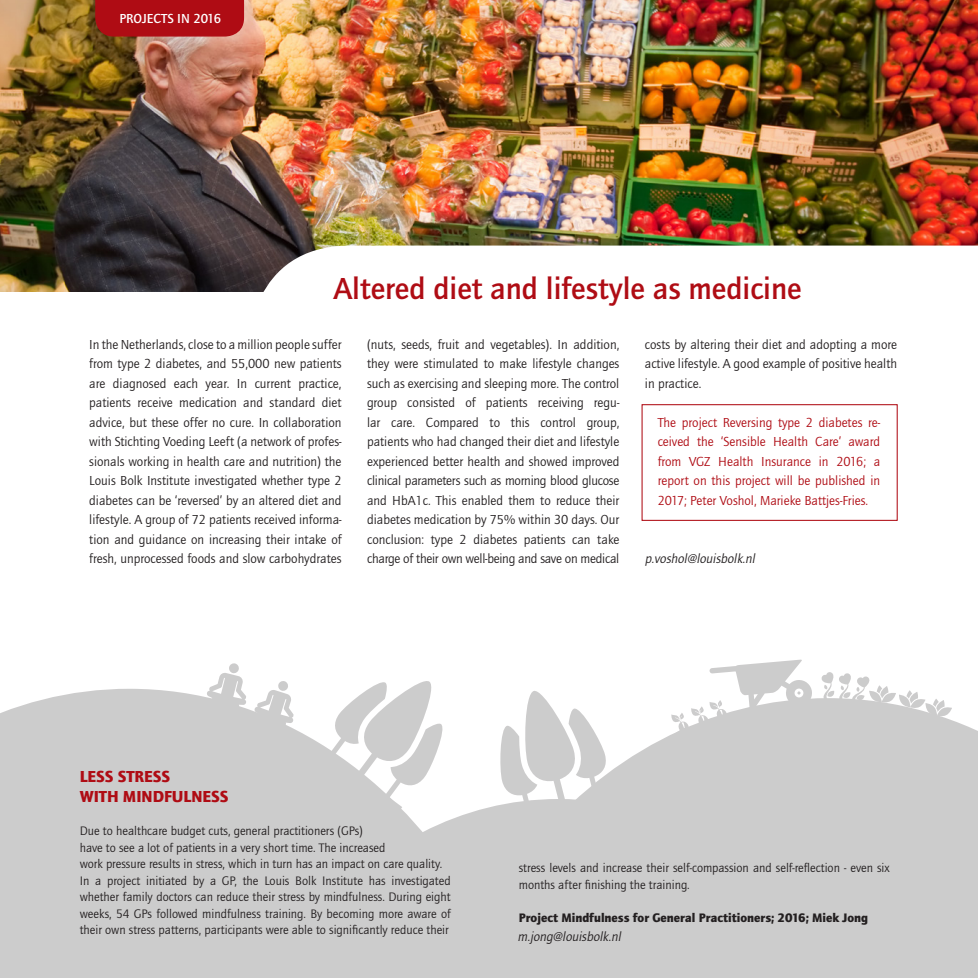
<style>
.page{position:relative;width:978px;height:978px;background:#fff}
.page>*{position:absolute;margin:0;border:0;box-sizing:border-box;transform-origin:0 0}
.t1{font:700 31.5px "Quay Itc T";color:#af0c14}
.t2{font:900 16.5px "Quay Itc T";color:#af0c14}
.t3{font:13.5px/19.5px "Quay Itc T";color:#231f20;text-align:justify}
.t4{font:13.5px/19.5px "Quay Itc T";color:#af0c14;text-align:justify}
.t5{font:italic 13.5px "Quay Itc T";color:#231f20}
.t6{font:700 13.5px "Quay Itc T";color:#fff}
.t7{font:12.75px/16.5px "Quay Itc T";color:#231f20;text-align:justify}
.t8{font:900 12.75px "Quay Itc T";color:#231f20}
</style>
<div class="page">
<img style="left:0;top:0;width:978px;height:291px">
<div style="left:95px;top:0;width:149px;height:37px;background:#af0c14"></div>
<svg style="left:248px;top:246px;width:730px;height:209px"></svg>
<div style="left:642px;top:404px;width:256px;height:117px;background:#fff;border:1px solid #af0c14"></div>
<svg style="left:278px;top:681px;width:10px;height:8px"></svg>
<div style="left:616px;top:720px;width:362px;height:258px;background:#ccc"></div>
<div style="left:0;top:689px;width:313px;height:289px;background:#ccc"></div>
<div style="left:228px;top:799px;width:661px;height:179px;background:#ccc"></div>
<svg style="left:313px;top:681px;width:134px;height:131px"></svg>
<svg style="left:206px;top:663px;width:40px;height:45px"></svg>
<svg style="left:499px;top:691px;width:117px;height:133px"></svg>
<svg style="left:671px;top:659px;width:281px;height:77px"></svg>
<p class="t6" style="left:119px;top:11px;width:103px">PROJECTS IN 2016</p>
<p class="t1" style="left:333px;top:270px;width:470px">Altered diet and lifestyle as medicine</p>
<p class="t3" style="left:89px;top:334px;width:254px">In the Netherlands, close to a million people suffer from type 2 diabetes, and 55,000 new patients are diagnosed each year. In current practice, patients receive medication and standard diet advice, but these offer no cure. In collaboration with Stichting Voeding Leeft (a network of profes&shy;sionals working in health care and nutrition) the Louis Bolk Institute investigated whether type 2 diabetes can be ‘reversed’ by an altered diet and lifestyle. A group of 72 patients received informa&shy;tion and guidance on increasing their intake of fresh, unprocessed foods and slow carbohydrates</p>
<p class="t3" style="left:367px;top:334px;width:254px">(nuts, seeds, fruit and vegetables). In addition, they were stimulated to make lifestyle changes such as exercising and sleeping more. The control group consisted of patients receiving regu&shy;lar care. Compared to this control group, patients who had changed their diet and lifestyle experienced better health and showed improved clinical parameters such as morning blood glucose and HbA1c. This enabled them to reduce their diabetes medication by 75% within 30 days. Our conclusion: type 2 diabetes patients can take charge of their own well-being and save on medical</p>
<p class="t3" style="left:645px;top:334px;width:254px">costs by altering their diet and adopting a more active lifestyle. A good example of positive health in practice.</p>
<p class="t4" style="left:658px;top:412px;width:224px">The project Reversing type 2 diabetes re&shy;ceived the ‘Sensible Health Care’ award from VGZ Health Insurance in 2016; a report on this project will be published in 2017; Peter Voshol, Marieke Battjes-Fries.</p>
<p class="t5" style="left:645px;top:551px;width:114px">p.voshol@louisbolk.nl</p>
<p class="t2" style="left:80px;top:767px;width:92px">LESS STRESS</p>
<p class="t2" style="left:80px;top:787px;width:150px">WITH MINDFULNESS</p>
<p class="t7" style="left:80px;top:822px;width:285px">Due to healthcare budget cuts, general practitioners (GPs)</p>
<p class="t7" style="left:80px;top:839px;width:307px">have to see a lot of patients in a very short time. The increased</p>
<p class="t7" style="left:80px;top:855px;width:364px">work pressure results in stress, which in turn has an impact on care quality.</p>
<p class="t7" style="left:80px;top:872px;width:372px">In a project initiated by a GP, the Louis Bolk Institute has investigated whether family doctors can reduce their stress by mindfulness. During eight weeks, 54 GPs followed mindfulness training. By becoming more aware of their own stress patterns, participants were able to significantly reduce their</p>
<p class="t7" style="left:519px;top:860px;width:372px">stress levels and increase their self-compassion and self-reflection - even six months after finishing the training.</p>
<p class="t8" style="left:519px;top:910px;width:351px">Project Mindfulness for General Practitioners; 2016; Miek Jong</p>
<p class="t5" style="left:518px;top:929px;width:107px">m.jong@louisbolk.nl</p>
</div>
